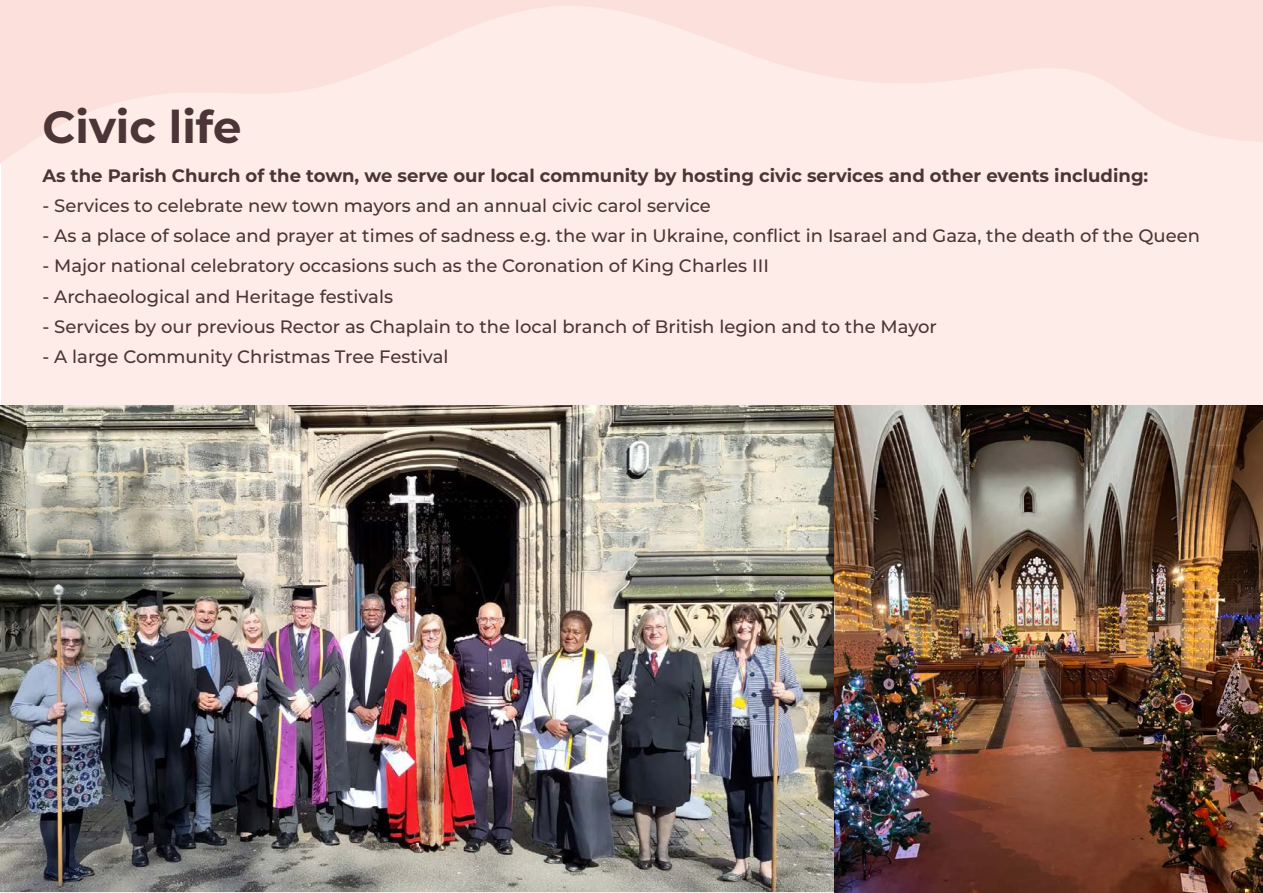
<style>
.page{position:relative;width:1263px;height:893px;background:#fff}
.page>*{position:absolute;margin:0;border:0;box-sizing:border-box;transform-origin:0 0}
.t1{font:700 45px "Montserrat";color:#4b3536}
.t2{font:500 18px "Montserrat";color:#4b3536}
.t3{font:700 18px "Montserrat";color:#4b3536}
</style>
<div class="page">
<div style="left:2px;top:2px;width:1261px;height:891px;background:#fdece7"></div>
<svg style="left:0;top:0;width:1263px;height:215px"></svg>
<img style="left:0;top:405px;width:835px;height:486px">
<img style="left:835px;top:405px;width:428px;height:488px">
<h1 class="t1" style="left:43px;top:95px;width:200px">Civic life</h1>
<p class="t3" style="left:43px;top:163px;width:1107px">As the Parish Church of the town, we serve our local community by hosting civic services and other events including:</p>
<p class="t2" style="left:43px;top:193px;width:670px">- Services to celebrate new town mayors and an annual civic carol service</p>
<p class="t2" style="left:43px;top:223px;width:1159px">- As a place of solace and prayer at times of sadness e.g. the war in Ukraine, conflict in Isarael and Gaza, the death of the Queen</p>
<p class="t2" style="left:43px;top:253px;width:728px">- Major national celebratory occasions such as the Coronation of King Charles III</p>
<p class="t2" style="left:43px;top:284px;width:352px">- Archaeological and Heritage festivals</p>
<p class="t2" style="left:43px;top:314px;width:896px">- Services by our previous Rector as Chaplain to the local branch of British legion and to the Mayor</p>
<p class="t2" style="left:43px;top:344px;width:407px">- A large Community Christmas Tree Festival</p>
</div>
